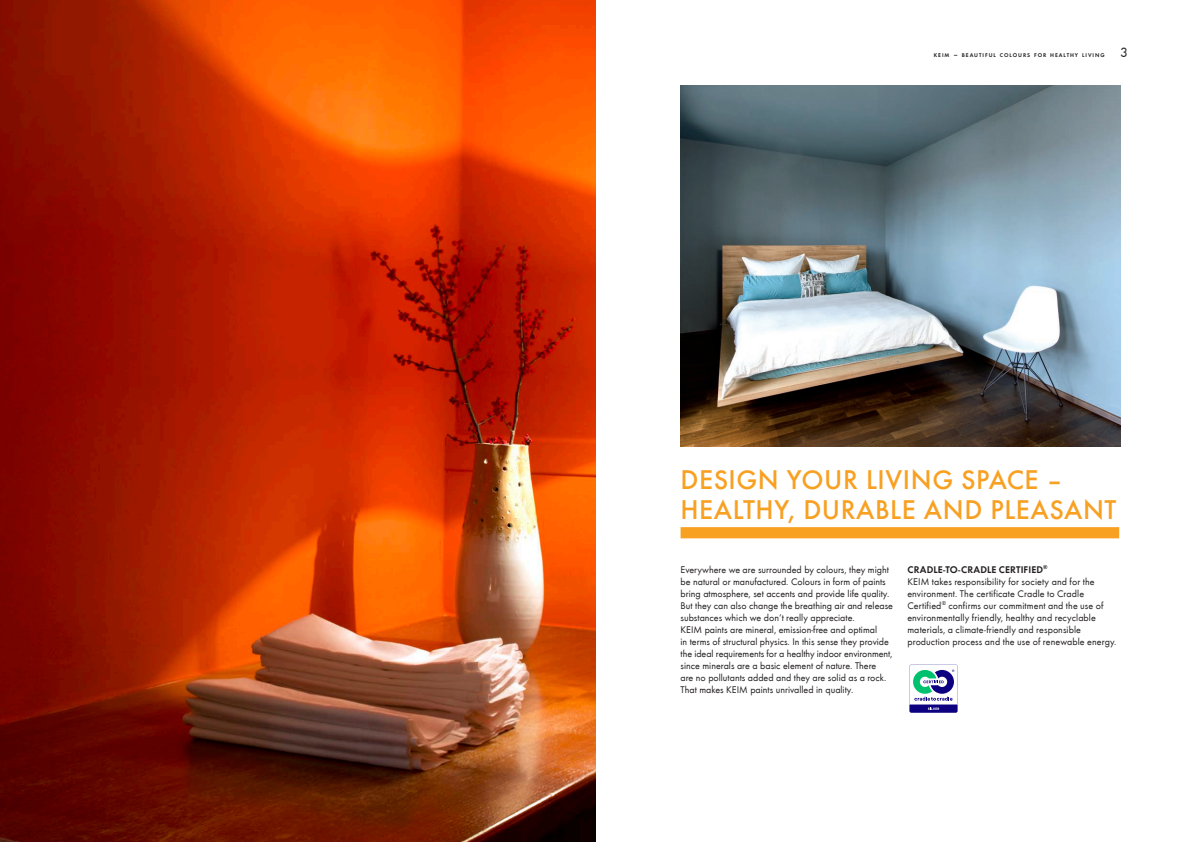
<style>
.page{position:relative;width:1191px;height:842px;background:#fff}
.page>*{position:absolute;margin:0;border:0;box-sizing:border-box;transform-origin:0 0}
.t1{font:500 28px/30px "Futura T";letter-spacing:.02em;color:#f8a021}
.t2{font:14px "Futura T Boo";color:#231f20}
.t3{font:10px/12px "Futura T Boo";color:#231f20}
.t4{font:10px "Futura T Dem";letter-spacing:.01em;color:#231f20}
.t5{font:5.6px "Futura T Dem";letter-spacing:.17em;color:#231f20}
.s1{font-size:8px}
</style>
<div class="page">
<div style="left:680px;top:527px;width:439px;height:11px;background:#f8a021"></div>
<img style="left:0;top:0;width:595px;height:842px">
<img style="left:680px;top:85px;width:440px;height:361px">
<svg style="left:907px;top:662px;width:52px;height:53px"></svg>
<svg style="left:909px;top:665px;width:48px;height:48px"></svg>
<p class="t5" style="left:933px;top:52px;width:172px">KEIM <span class="s1">–</span> BEAUTIFUL COLOURS FOR HEALTHY LIVING</p>
<h2 class="t2" style="left:1120px;top:44px;width:9px">3</h2>
<h1 class="t1" style="left:680px;top:464px;width:437px">DESIGN YOUR LIVING SPACE –<br>HEALTHY, DURABLE AND PLEASANT</h1>
<p class="t3" style="left:680px;top:563px;width:214px">Everywhere we are surrounded by colours, they might be natural or manufactured. Colours in form of paints bring atmosphere, set accents and provide life quality.<br>But they can also change the breathing air and release substances which we don‘t really appreciate.<br>KEIM paints are mineral, emission-free and optimal<br>in terms of structural physics. In this sense they provide the ideal requirements for a healthy indoor environment, since minerals are a basic element of nature. There<br>are no pollutants added and they are solid as a rock.<br>That makes KEIM paints unrivalled in quality.</p>
<p class="t4" style="left:907px;top:563px;width:142px">CRADLE-TO-CRADLE CERTIFIED<sup>®</sup></p>
<p class="t3" style="left:907px;top:575px;width:211px">KEIM takes responsibility for society and for the environment. The certificate Cradle to Cradle Certified<sup>®</sup> confirms our commitment and the use of environmentally friendly, healthy and recyclable materials, a climate-friendly and responsible production process and the use of renewable energy.</p>
</div>
